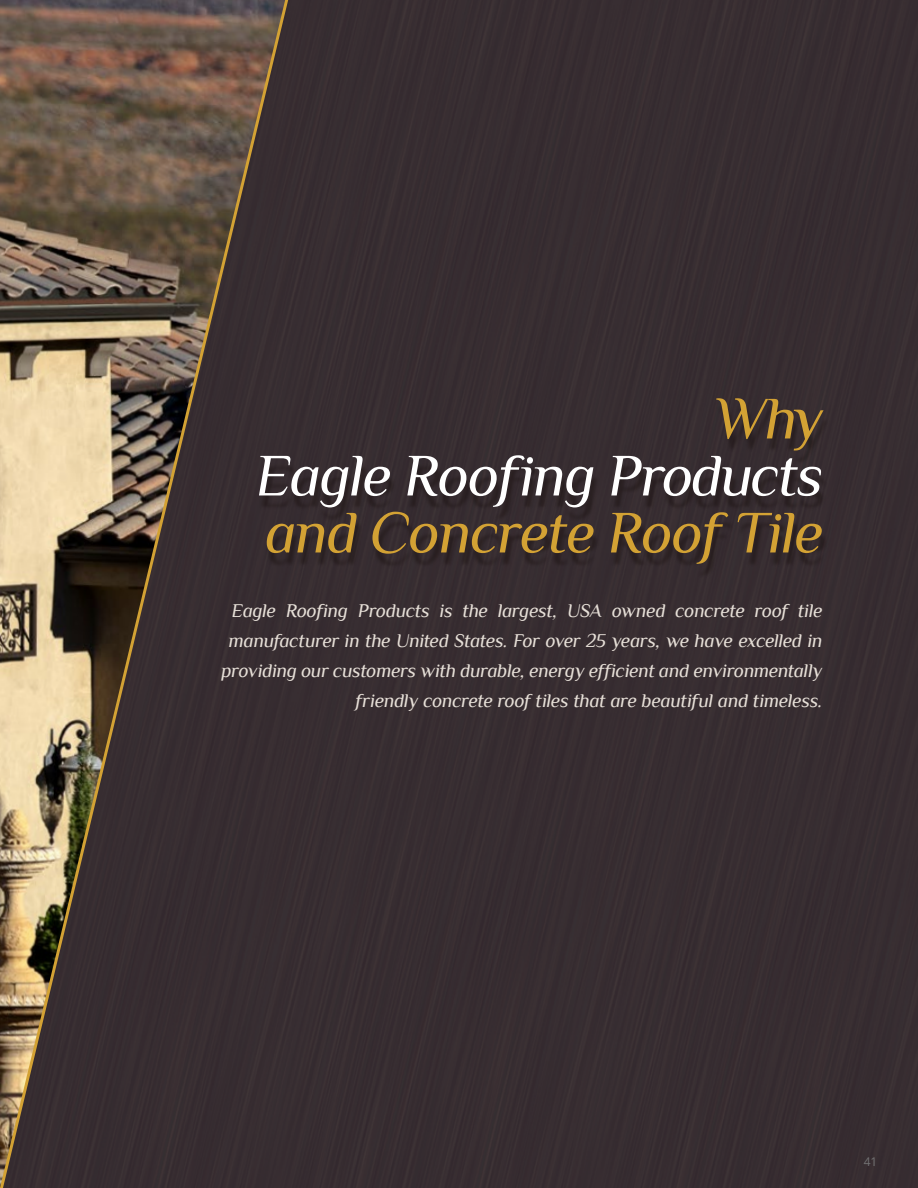
<style>
.page{position:relative;width:918px;height:1188px;background:#fff}
.page>*{position:absolute;margin:0;border:0;box-sizing:border-box;transform-origin:0 0}
.t1{font:italic 60px "Philosopher";letter-spacing:-.025em;color:#d3a234}
.t2{font:italic 60px "Philosopher";letter-spacing:-.025em;color:#fff}
.t3{font:italic 19.5px/30px "Philosopher";letter-spacing:-.02em;color:#e6dfd7;text-align:right}
.t4{font:12px "Open Sans";color:#727273}
</style>
<div class="page">
<div style="left:300px;top:0;width:618px;height:1188px;background:#372d31"></div>
<div style="left:259px;top:406px;width:571px;height:171px;background:#362c30"></div>
<svg style="left:0;top:0;width:300px;height:1188px;background:#5d4f45"></svg>
<h1 class="t1" style="left:714px;top:387px;width:111px">Why</h1>
<h1 class="t2" style="left:255px;top:444px;width:570px">Eagle Roofing Products</h1>
<h1 class="t1" style="left:265px;top:501px;width:560px">and Concrete Roof Tile</h1>
<p class="t3" style="left:221px;top:596px;width:603px">Eagle Roofing Products is the largest, USA owned concrete roof tile manufacturer in the United States. For over 25 years, we have excelled in providing our customers with durable, energy efficient and environmentally friendly concrete roof tiles that are beautiful and timeless.</p>
<p class="t4" style="left:864px;top:1153px;width:15px">41</p>
</div>
